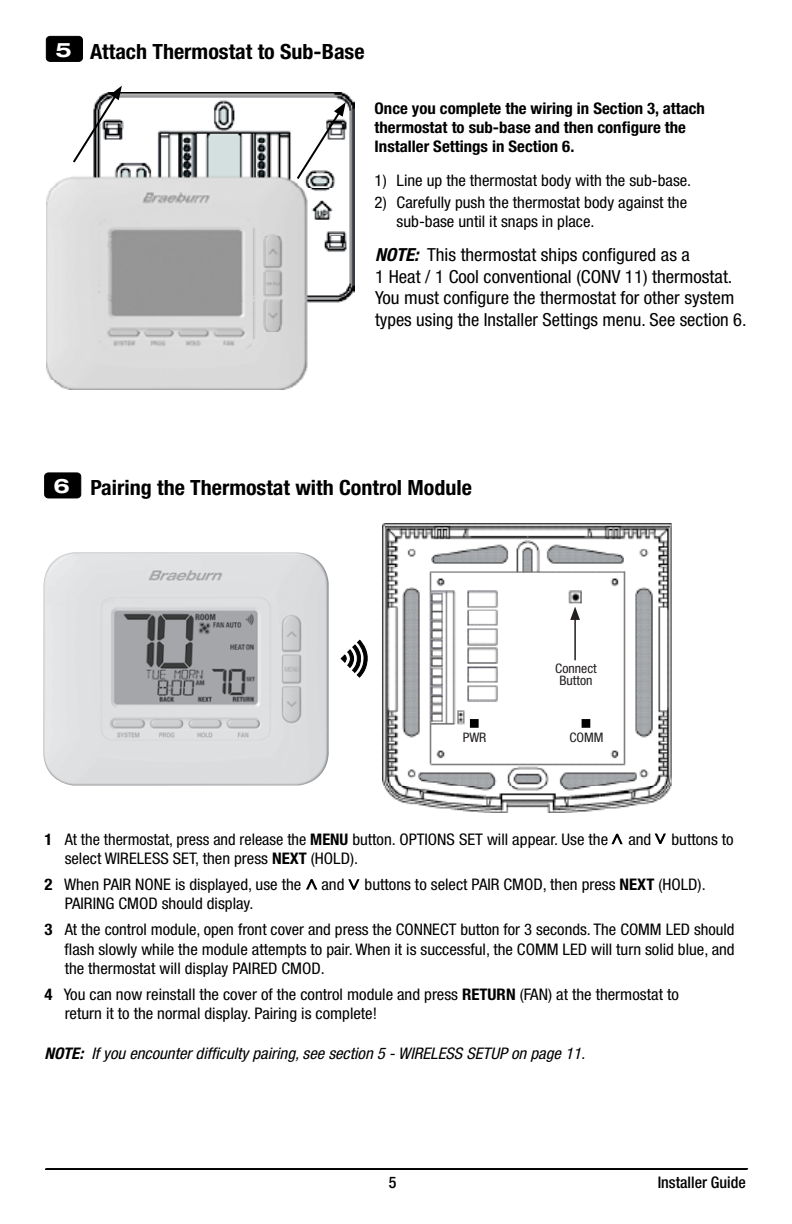
<style>
.page{position:relative;width:792px;height:1224px;background:#fff}
.page>*{position:absolute;margin:0;border:0;box-sizing:border-box;transform-origin:0 0}
.t1{font:700 condensed 21px "Helvetica Neue LT Std";color:#000;scale:1.05 1}
.t2{font:condensed 18px/21.6px "Helvetica Neue LT Std";color:#000;scale:1.05 1}
.t3{font:condensed 16px/19.2px "Helvetica Neue LT Std";color:#000;scale:1.05 1}
.t4{font:700 condensed 16px/19.2px "Helvetica Neue LT Std";color:#000;scale:1.05 1}
.t5{font:condensed 16px "Helvetica Neue LT Std";color:#000}
.t6{font:italic condensed 16px "Helvetica Neue LT Std";color:#000;scale:1.05 1}
.t7{font:500 condensed 16px "Helvetica Neue LT Std";color:#000}
.t8{font:condensed 13.2px/12px "Helvetica Neue LT Std";color:#231f20;text-align:center;scale:1.05 1}
.s1{font-stretch:expanded;font-size:20px;color:#fff}
.s2{font-weight:700;font-style:italic}
.s3{font-weight:700}
</style>
<div class="page">
<div style="left:46px;top:36px;width:36px;height:25px;background:#000;border-radius:4px"></div>
<div style="left:46px;top:36px;width:37px;height:26px;border:1px solid #000;border-radius:4px"></div>
<img style="left:46px;top:93px;width:308px;height:297px">
<svg style="left:71px;top:86px;width:51px;height:79px"></svg>
<svg style="left:295px;top:102px;width:51px;height:79px"></svg>
<div style="left:45px;top:473px;width:36px;height:25px;background:#000;border-radius:4px"></div>
<div style="left:44px;top:473px;width:37px;height:25px;border:1px solid #000;border-radius:4px"></div>
<img style="left:383px;top:524px;width:289px;height:288px">
<hr style="left:574px;top:617px;width:2px;height:43px;background:#231f20">
<svg style="left:570px;top:607px;width:10px;height:13px"></svg>
<div style="left:471px;top:720px;width:7px;height:7px;background:#000"></div>
<div style="left:470px;top:719px;width:9px;height:9px;border:2px solid #000"></div>
<div style="left:583px;top:720px;width:6px;height:7px;background:#000"></div>
<div style="left:582px;top:719px;width:8px;height:9px;border:2px solid #000"></div>
<img style="left:43px;top:552px;width:286px;height:234px">
<hr style="left:46px;top:1168px;width:702px;height:2px;background:#000">
<hr style="left:45px;top:1168px;width:702px;height:2px;background:#000">
<svg style="left:341px;top:640px;width:27px;height:37px"></svg>
<svg style="left:654px;top:833px;width:12px;height:11px"></svg>
<svg style="left:611px;top:833px;width:12px;height:12px"></svg>
<svg style="left:348px;top:879px;width:12px;height:11px"></svg>
<svg style="left:306px;top:879px;width:12px;height:11px"></svg>
<h1 class="t1" style="left:55px;top:38px;width:296px"><span class="s1">5</span> Attach Thermostat to Sub-Base</h1>
<p class="t4" style="left:375px;top:98px;width:316px">Once you complete the wiring in Section 3, attach thermostat to sub-base and then configure the<br>Installer Settings in Section 6.</p>
<p class="t3" style="left:375px;top:171px;width:303px">1) Line up the thermostat body with the sub-base.</p>
<p class="t3" style="left:397px;top:193px;width:278px;text-indent:-22px">2) Carefully push the thermostat body against the sub-base until it snaps in place.</p>
<p class="t2" style="left:375px;top:244px;width:355px"><span class="s2">NOTE:</span> This thermostat ships configured as a<br>1 Heat / 1 Cool conventional (CONV 11) thermostat.<br>You must configure the thermostat for other system types using the Installer Settings menu. See section 6.</p>
<h1 class="t1" style="left:54px;top:475px;width:400px"><span class="s1">6</span> Pairing the Thermostat with Control Module</h1>
<p class="t8" style="left:555px;top:662px;width:41px">Connect<br>Button</p>
<p class="t8" style="left:463px;top:731px;width:24px">PWR</p>
<p class="t8" style="left:569px;top:731px;width:34px">COMM</p>
<p class="t5" style="left:45px;top:830px;width:565px"><span class="s3">1</span> At the thermostat, press and release the <span class="s3">MENU</span> button. OPTIONS SET will appear. Use the</p>
<p class="t3" style="left:628px;top:830px;width:23px">and</p>
<p class="t3" style="left:672px;top:830px;width:61px">buttons to</p>
<p class="t3" style="left:45px;top:845px;width:300px;line-height:26px;text-indent:20px">select WIRELESS SET, then press <span class="s3">NEXT</span> (HOLD).<br><span class="s3">2</span> When PAIR NONE is displayed, use the</p>
<p class="t3" style="left:321px;top:875px;width:23px">and</p>
<p class="t3" style="left:365px;top:875px;width:326px">buttons to select PAIR CMOD, then press <span class="s3">NEXT</span> (HOLD).</p>
<p class="t3" style="left:45px;top:891px;width:659px;line-height:26px;text-indent:20px">PAIRING CMOD should display.<br><span class="s3">3</span> At the control module, open front cover and press the CONNECT button for 3 seconds. The COMM LED should</p>
<p class="t3" style="left:65px;top:939px;width:640px">flash slowly while the module attempts to pair. When it is successful, the COMM LED will turn solid blue, and the thermostat will display PAIRED CMOD.</p>
<p class="t3" style="left:65px;top:984px;width:586px;text-indent:-20px"><span class="s3">4</span> You can now reinstall the cover of the control module and press <span class="s3">RETURN</span> (FAN) at the thermostat to return it to the normal display. Pairing is complete!</p>
<p class="t6" style="left:45px;top:1044px;width:516px"><span class="s3">NOTE:</span> If you encounter difficulty pairing, see section 5 - WIRELESS SETUP on page 11.</p>
<p class="t7" style="left:389px;top:1173px;width:9px">5</p>
<p class="t7" style="left:658px;top:1173px;width:90px">Installer Guide</p>
</div>
